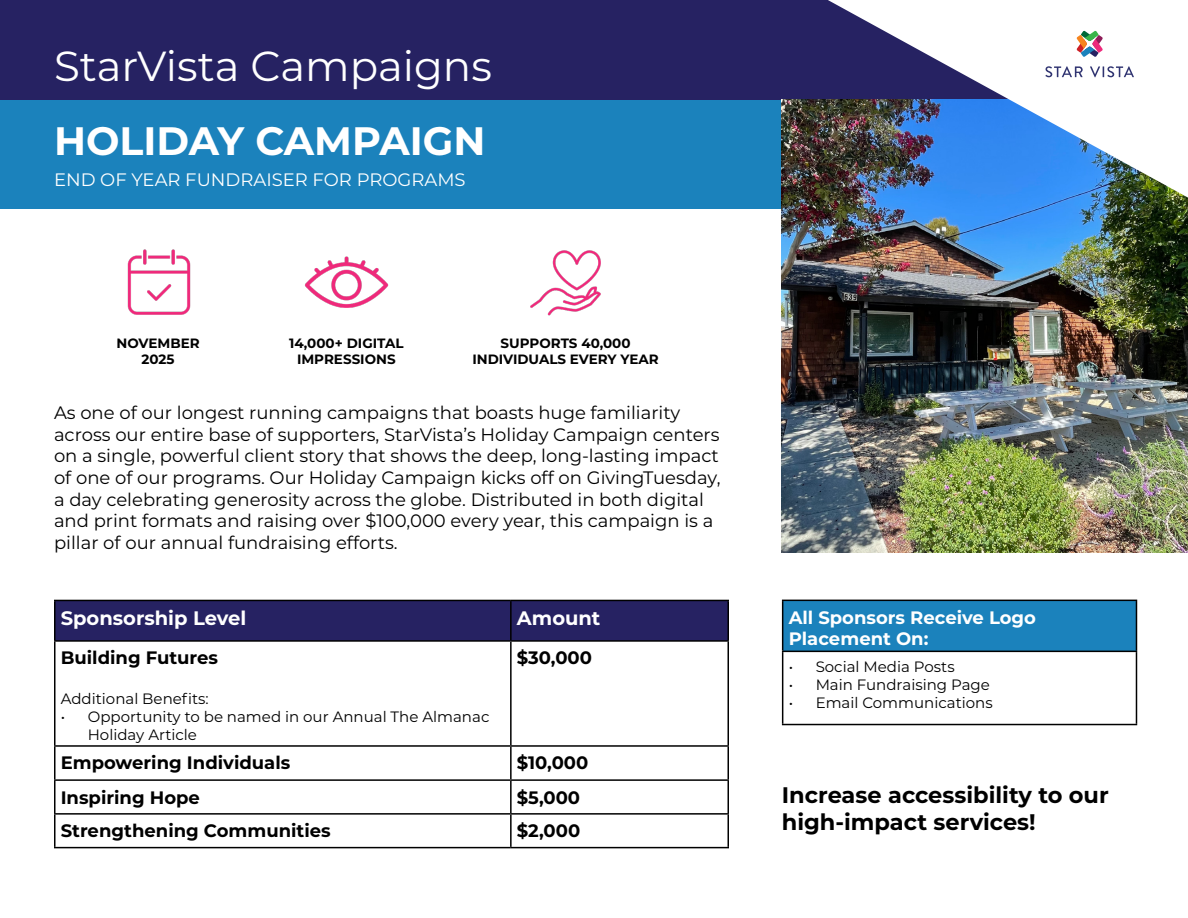
<style>
.page{position:relative;width:1188px;height:918px;background:#fff}
.page>*{position:absolute;margin:0;border:0;box-sizing:border-box;transform-origin:0 0}
.t1{font:42px "Montserrat";color:#fff}
.t2{font:700 39.6px "Montserrat";color:#fff}
.t3{font:700 22.5px/27px "Montserrat";color:#000}
.t4{font:700 19.5px "Montserrat";color:#fff}
.t5{font:18px/21.6px "Montserrat";color:#000}
.t6{font:700 18px "Montserrat";color:#000}
.t7{font:700 18px/21.6px "Montserrat";color:#fff}
.t8{font:18px "Montserrat";color:#fff}
.t9{font:15px/18px "Montserrat";color:#000}
.t10{font:700 13.5px/16.2px "Montserrat";color:#000;text-align:center}
</style>
<div class="page">
<div style="left:0;top:94px;width:782px;height:114px;background:#1b82bc"></div>
<div style="left:0;top:0;width:1188px;height:100px;background:#262262"></div>
<img style="left:782px;top:100px;width:406px;height:453px">
<img style="left:828px;top:0;width:360px;height:198px">
<svg style="left:1045px;top:66px;width:38px;height:11px"></svg>
<svg style="left:1090px;top:66px;width:44px;height:11px"></svg>
<svg style="left:1077px;top:31px;width:26px;height:26px"></svg>
<div style="left:56px;top:601px;width:672px;height:39px;background:#262262"></div>
<hr style="left:54px;top:600px;width:457px;height:1px;background:#000">
<hr style="left:54px;top:601px;width:2px;height:39px;background:#000">
<hr style="left:511px;top:600px;width:218px;height:1px;background:#000">
<hr style="left:510px;top:601px;width:2px;height:39px;background:#000">
<hr style="left:728px;top:601px;width:1px;height:39px;background:#000">
<hr style="left:54px;top:640px;width:457px;height:2px;background:#000">
<hr style="left:54px;top:642px;width:2px;height:103px;background:#000">
<hr style="left:511px;top:640px;width:218px;height:2px;background:#000">
<hr style="left:510px;top:642px;width:2px;height:103px;background:#000">
<hr style="left:728px;top:642px;width:1px;height:103px;background:#000">
<hr style="left:54px;top:745px;width:457px;height:2px;background:#000">
<hr style="left:54px;top:747px;width:2px;height:32px;background:#000">
<hr style="left:511px;top:745px;width:218px;height:2px;background:#000">
<hr style="left:510px;top:747px;width:2px;height:32px;background:#000">
<hr style="left:728px;top:747px;width:1px;height:32px;background:#000">
<hr style="left:54px;top:779px;width:457px;height:2px;background:#000">
<hr style="left:54px;top:781px;width:2px;height:32px;background:#000">
<hr style="left:511px;top:779px;width:218px;height:2px;background:#000">
<hr style="left:510px;top:781px;width:2px;height:32px;background:#000">
<hr style="left:728px;top:781px;width:1px;height:32px;background:#000">
<hr style="left:54px;top:813px;width:457px;height:2px;background:#000">
<hr style="left:54px;top:815px;width:2px;height:32px;background:#000">
<hr style="left:511px;top:813px;width:218px;height:2px;background:#000">
<hr style="left:510px;top:815px;width:2px;height:32px;background:#000">
<hr style="left:728px;top:815px;width:1px;height:32px;background:#000">
<hr style="left:54px;top:847px;width:457px;height:1px;background:#000">
<hr style="left:511px;top:847px;width:218px;height:1px;background:#000">
<div style="left:783px;top:600px;width:353px;height:51px;background:#1b82bc"></div>
<hr style="left:782px;top:600px;width:355px;height:1px;background:#000">
<hr style="left:782px;top:601px;width:1px;height:50px;background:#000">
<hr style="left:1136px;top:601px;width:1px;height:50px;background:#000">
<hr style="left:782px;top:651px;width:355px;height:1px;background:#000">
<hr style="left:782px;top:652px;width:1px;height:72px;background:#000">
<hr style="left:1136px;top:652px;width:1px;height:72px;background:#000">
<hr style="left:782px;top:724px;width:355px;height:1px;background:#000">
<img style="left:127px;top:249px;width:64px;height:66px">
<img style="left:305px;top:256px;width:84px;height:52px">
<img style="left:530px;top:250px;width:71px;height:66px">
<h1 class="t1" style="left:54px;top:37px;width:439px">StarVista Campaigns</h1>
<h2 class="t2" style="left:54px;top:113px;width:433px">HOLIDAY CAMPAIGN</h2>
<p class="t8" style="left:54px;top:167px;width:413px">END OF YEAR FUNDRAISER FOR PROGRAMS</p>
<p class="t10" style="left:117px;top:334px;width:85px">NOVEMBER<br>2025</p>
<p class="t10" style="left:289px;top:334px;width:116px">14,000+ DIGITAL<br>IMPRESSIONS</p>
<p class="t10" style="left:472px;top:334px;width:188px">SUPPORTS 40,000<br>INDIVIDUALS EVERY YEAR</p>
<p class="t5" style="left:54px;top:401px;width:668px">As one of our longest running campaigns that boasts huge familiarity across our entire base of supporters, StarVista’s Holiday Campaign centers on a single, powerful client story that shows the deep, long-lasting impact of one of our programs. Our Holiday Campaign kicks off on GivingTuesday, a day celebrating generosity across the globe. Distributed in both digital and print formats and raising over $100,000 every year, this campaign is a pillar of our annual fundraising efforts.</p>
<p class="t4" style="left:61px;top:604px;width:187px">Sponsorship Level</p>
<p class="t4" style="left:517px;top:604px;width:85px">Amount</p>
<p class="t6" style="left:61px;top:645px;width:159px">Building Futures</p>
<p class="t9" style="left:61px;top:689px;width:150px">Additional Benefits:</p>
<p class="t9" style="left:88px;top:707px;width:403px;text-indent:-27px">• Opportunity to be named in our Annual The Almanac<br>Holiday Article</p>
<p class="t6" style="left:517px;top:645px;width:77px">$30,000</p>
<p class="t6" style="left:61px;top:750px;width:231px">Empowering Individuals</p>
<p class="t6" style="left:517px;top:750px;width:73px">$10,000</p>
<p class="t6" style="left:61px;top:784px;width:141px">Inspiring Hope</p>
<p class="t6" style="left:517px;top:784px;width:65px">$5,000</p>
<p class="t6" style="left:61px;top:818px;width:272px">Strengthening Communities</p>
<p class="t6" style="left:517px;top:818px;width:65px">$2,000</p>
<p class="t7" style="left:789px;top:606px;width:249px">All Sponsors Receive Logo<br>Placement On:</p>
<p class="t9" style="left:789px;top:657px;width:168px">• Social Media Posts</p>
<p class="t9" style="left:789px;top:675px;width:203px">• Main Fundraising Page</p>
<p class="t9" style="left:789px;top:693px;width:206px">• Email Communications</p>
<p class="t3" style="left:782px;top:780px;width:328px">Increase accessibility to our high-impact services!</p>
</div>
